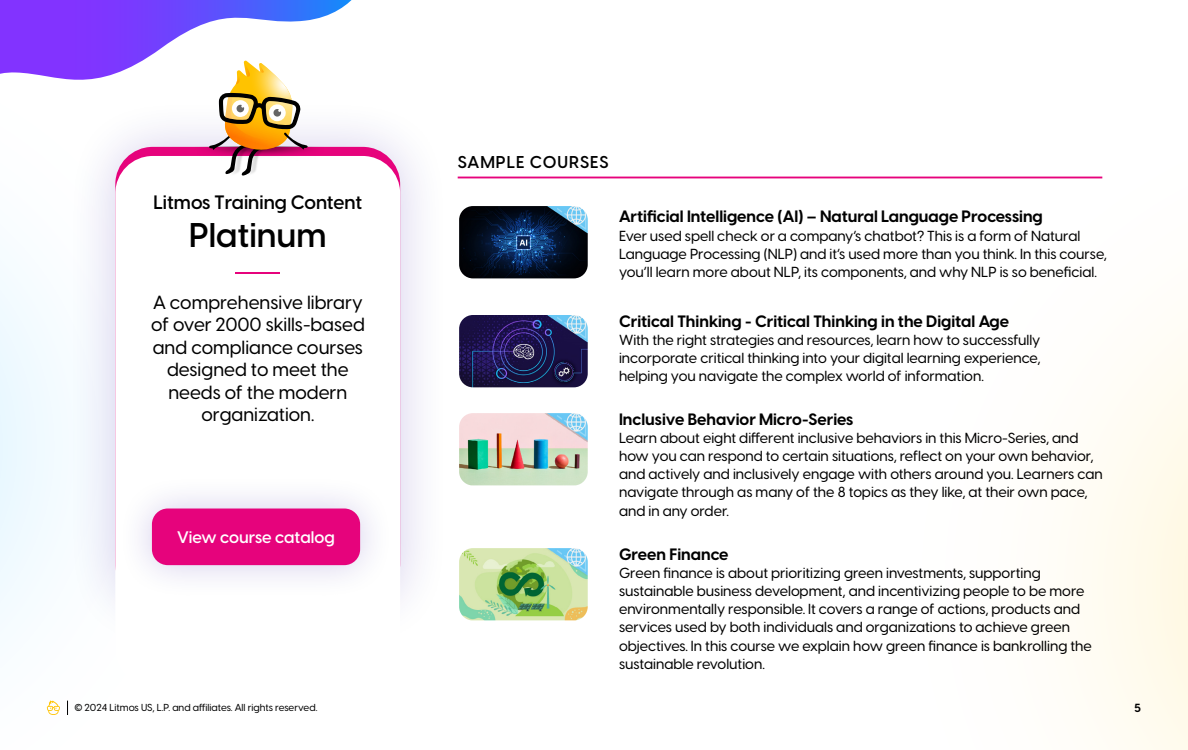
<style>
.page{position:relative;width:1188px;height:750px;background:#fff}
.page>*{position:absolute;margin:0;border:0;box-sizing:border-box;transform-origin:0 0}
.t1{font:600 33.75px "Visby CF";color:#000}
.t2{font:600 20.62px "Visby CF";color:#e6037c;scale:6.91 1}
.t3{font:600 19.12px "Visby CF";color:#000}
.t4{font:500 18.75px/22.5px "Visby CF";color:#000;text-align:center}
.t5{font:600 16.88px "Visby CF";letter-spacing:.06em;color:#000}
.t6{font:600 16.5px "Visby CF";color:#fff}
.t7{font:700 16.25px "Visby CF";color:#000}
.t8{font:500 14.38px/18.1px "Visby CF";color:#000}
.t9{font:700 11.62px "Visby CF";color:#000}
.t10{font:500 10px "Visby CF";color:#000}
</style>
<div class="page">
<svg style="left:0;top:268px;width:68px;height:440px"></svg>
<svg style="left:895px;top:176px;width:293px;height:573px"></svg>
<svg style="left:47px;top:701px;width:13px;height:14px"></svg>
<svg style="left:67px;top:701px;width:1px;height:14px"></svg>
<svg style="left:0;top:0;width:352px;height:80px"></svg>
<div style="left:65px;top:97px;width:386px;height:555px;background:#26009e;opacity:.2"></div>
<div style="left:115px;top:156px;width:285px;height:531px;background:#fff;border-radius:37px"></div>
<div style="left:117px;top:474px;width:278px;height:126px;background:#26009e;opacity:.2"></div>
<div style="left:152px;top:509px;width:208px;height:56px;background:#e6037c;border-radius:16px"></div>
<img style="left:178px;top:147px;width:175px;height:9px">
<svg style="left:209px;top:61px;width:99px;height:115px"></svg>
<img style="left:459px;top:206px;width:128px;height:72px">
<img style="left:459px;top:315px;width:128px;height:72px">
<img style="left:459px;top:413px;width:128px;height:72px">
<img style="left:459px;top:548px;width:128px;height:72px">
<hr style="left:458px;top:177px;width:644px;height:1px;background:#e6037c">
<h3 class="t3" style="left:153px;top:188px;width:210px">Litmos Training Content</h3>
<h1 class="t1" style="left:189px;top:209px;width:139px">Platinum</h1>
<h2 class="t2" style="left:229px;top:256px;width:10px">-</h2>
<h3 class="t4" style="left:151px;top:289px;width:215px">A comprehensive library of over 2000 skills-based and compliance courses designed to meet the needs of the modern organization.</h3>
<p class="t6" style="left:177px;top:525px;width:159px">View course catalog</p>
<p class="t5" style="left:458px;top:149px;width:152px">SAMPLE COURSES</p>
<p class="t7" style="left:619px;top:204px;width:425px">Artificial Intelligence (AI) – Natural Language Processing</p>
<p class="t8" style="left:619px;top:225px;width:489px">Ever used spell check or a company’s chatbot? This is a form of Natural<br>Language Processing (NLP) and it’s used more than you think. In this course, you’ll learn more about NLP, its components, and why NLP is so beneficial.</p>
<p class="t7" style="left:619px;top:308px;width:391px">Critical Thinking - Critical Thinking in the Digital Age</p>
<p class="t8" style="left:619px;top:330px;width:423px;text-align:justify">With the right strategies and resources, learn how to successfully incorporate critical thinking into your digital learning experience, helping you navigate the complex world of information.</p>
<p class="t7" style="left:619px;top:407px;width:236px">Inclusive Behavior Micro-Series</p>
<p class="t8" style="left:619px;top:428px;width:485px">Learn about eight different inclusive behaviors in this Micro-Series, and how you can respond to certain situations, reflect on your own behavior, and actively and inclusively engage with others around you. Learners can navigate through as many of the 8 topics as they like, at their own pace, and in any order.</p>
<p class="t7" style="left:619px;top:542px;width:111px">Green Finance</p>
<p class="t8" style="left:619px;top:563px;width:474px">Green finance is about prioritizing green investments, supporting sustainable business development, and incentivizing people to be more environmentally responsible. It covers a range of actions, products and services used by both individuals and organizations to achieve green objectives. In this course we explain how green finance is bankrolling the sustainable revolution.</p>
<p class="t10" style="left:74px;top:700px;width:244px">© 2024 Litmos US, L.P. and affiliates. All rights reserved.</p>
<p class="t9" style="left:1134px;top:699px;width:8px">5</p>
</div>
